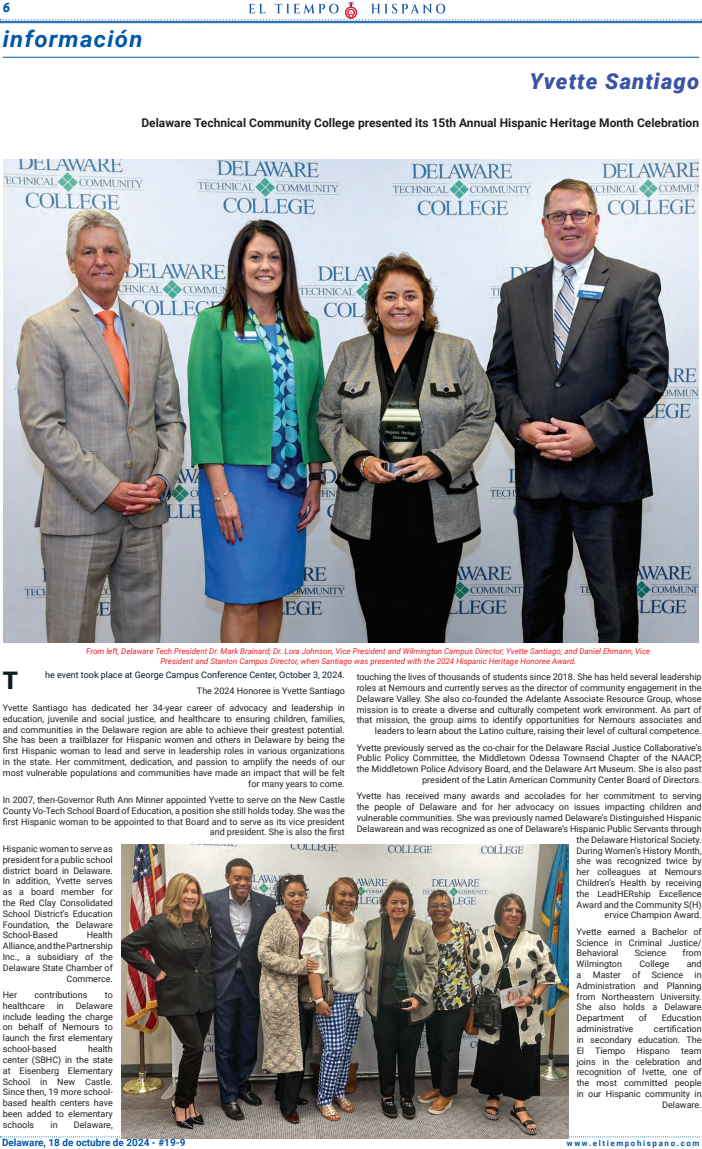
<style>
.page{position:relative;width:702px;height:1149px;background:#fff}
.page>*{position:absolute;margin:0;border:0;box-sizing:border-box;transform-origin:0 0}
.Texto_articulos_primer_parrafo_Ingles{font:900 24.2px "Roboto";color:#081a22}
.t1{font:italic 700 22.8px "Roboto";letter-spacing:.05em;color:#0157a8;scale:1.05 1}
.Titulos_Articulos_Ingles{font:italic 900 22px "Roboto";letter-spacing:.05em;color:#3a53a3}
.t2{font:italic 900 13px "Roboto";color:#0157a8}
.Intro_Ingles{font:700 12px "Roboto";color:#231f20}
.t3{font:700 10px "Roboto";color:#0157a8}
.Texto_Articulos_Ingles{font:9px/10.8px "Roboto";color:#231f20;text-align:right}
.Texto_articulos_primer_parrafo_Ingles-2{font:9px "Roboto";color:#081a22}
.Citas_Foto{font:italic 8px/9.6px "Roboto";color:#ee1d23;text-align:center}
.t4{font:700 8px "Roboto";letter-spacing:.2em;color:#0157a8}
</style>
<div class="page">
<hr style="left:0;top:21px;width:702px;height:1px;background:#0157a8">
<hr style="left:0;top:22px;width:702px;height:1px;background:#0157a8">
<svg style="left:0;top:1136px;width:702px;height:1px"></svg>
<svg style="left:0;top:2px;width:702px;height:18px"></svg>
<hr style="left:3px;top:57px;width:696px;height:1px;background:#0157a8">
<img style="left:4px;top:159px;width:694px;height:484px">
<img style="left:122px;top:844px;width:447px;height:294px">
<h3 class="t2" style="left:3px;top:-1px;width:9px">6</h3>
<h2 class="t1" style="left:3px;top:23px;width:135px">información</h2>
<p class="Titulos_Articulos_Ingles" style="left:529px;top:66px;width:171px">Yvette Santiago</p>
<p class="Intro_Ingles" style="left:142px;top:114px;width:559px">Delaware Technical Community College presented its 15th Annual Hispanic Heritage Month Celebration</p>
<p class="Citas_Foto" style="left:86px;top:646px;width:566px">From left, Delaware Tech President Dr. Mark Brainard; Dr. Lora Johnson, Vice President and Wilmington Campus Director; Yvette Santiago; and Daniel Ehmann, Vice<br>President and Stanton Campus Director, when Santiago was presented with the 2024 Hispanic Heritage Honoree Award.</p>
<p class="Texto_articulos_primer_parrafo_Ingles" style="left:3px;top:663px;width:17px">T</p>
<p class="Texto_articulos_primer_parrafo_Ingles-2" style="left:45px;top:668px;width:301px">he event took place at George Campus Conference Center, October 3, 2024.</p>
<p class="Texto_Articulos_Ingles" style="left:197px;top:685px;width:149px">The 2024 Honoree is Yvette Santiago</p>
<p class="Texto_Articulos_Ingles" style="left:3px;top:702px;width:344px">Yvette Santiago has dedicated her 34-year career of advocacy and leadership in education, juvenile and social justice, and healthcare to ensuring children, families, and communities in the Delaware region are able to achieve their greatest potential.<br>She has been a trailblazer for Hispanic women and others in Delaware by being the first Hispanic woman to lead and serve in leadership roles in various organizations in the state. Her commitment, dedication, and passion to amplify the needs of our most vulnerable populations and communities have made an impact that will be felt for many years to come.</p>
<p class="Texto_Articulos_Ingles" style="left:3px;top:794px;width:344px">In 2007, then-Governor Ruth Ann Minner appointed Yvette to serve on the New Castle County Vo-Tech School Board of Education, a position she still holds today. She was the first Hispanic woman to be appointed to that Board and to serve as its vice president and president. She is also the first</p>
<p class="Texto_Articulos_Ingles" style="left:3px;top:843px;width:112px;text-align:justify">Hispanic woman to serve as president for a public school district board in Delaware.<br>In addition, Yvette serves as a board member for the Red Clay Consolidated School District’s Education Foundation, the Delaware School-Based</p>
<p class="Texto_Articulos_Ingles" style="left:3px;top:929px;width:112px">Health<br>Alliance, and the Partnership<br>Inc., a subsidiary of the<br>Delaware State Chamber of<br>Commerce.</p>
<p class="Texto_Articulos_Ingles" style="left:3px;top:989px;width:16px">Her</p>
<p class="Texto_Articulos_Ingles" style="left:35px;top:989px;width:54px">contributions</p>
<p class="Texto_Articulos_Ingles" style="left:105px;top:989px;width:9px">to</p>
<p class="Texto_Articulos_Ingles" style="left:3px;top:999px;width:44px">healthcare</p>
<p class="Texto_Articulos_Ingles" style="left:57px;top:999px;width:9px">in</p>
<p class="Texto_Articulos_Ingles" style="left:3px;top:999px;width:112px;text-align:justify;text-indent:73px">Delaware include leading the charge on behalf of Nemours to launch the first elementary school-based</p>
<p class="Texto_Articulos_Ingles" style="left:3px;top:1043px;width:112px;text-align:justify;text-indent:85px">health center (SBHC) in the state at Eisenberg Elementary School in New Castle.<br>Since then, 19 more school&shy;based health centers have been added to elementary schools</p>
<p class="Texto_Articulos_Ingles" style="left:51px;top:1118px;width:9px">in</p>
<p class="Texto_Articulos_Ingles" style="left:74px;top:1118px;width:40px">Delaware,</p>
<p class="t3" style="left:2px;top:1135px;width:185px">Delaware, 18 de octubre de 2024 - #19-9</p>
<p class="Texto_Articulos_Ingles" style="left:357px;top:671px;width:347px">touching the lives of thousands of students since 2018. She has held several leadership roles at Nemours and currently serves as the director of community engagement in the Delaware Valley. She also co-founded the Adelante Associate Resource Group, whose mission is to create a diverse and culturally competent work environment. As part of that mission, the group aims to identify opportunities for Nemours associates and leaders to learn about the Latino culture, raising their level of cultural competence.</p>
<p class="Texto_Articulos_Ingles" style="left:357px;top:741px;width:347px">Yvette previously served as the co-chair for the Delaware Racial Justice Collaborative’s Public Policy Committee, the Middletown Odessa Townsend Chapter of the NAACP, the Middletown Police Advisory Board, and the Delaware Art Museum. She is also past president of the Latin American Community Center Board of Directors.</p>
<p class="Texto_Articulos_Ingles" style="left:357px;top:790px;width:347px">Yvette has received many awards and accolades for her commitment to serving the people of Delaware and for her advocacy on issues impacting children and vulnerable communities. She was previously named Delaware’s Distinguished Hispanic Delawarean and was recognized as one of Delaware’s Hispanic Public Servants through the Delaware Historical Society.<br>During Women’s History Month,<br>she was recognized twice by<br>her colleagues at Nemours<br>Children’s Health by receiving<br>the LeadHERship Excellence<br>Award and the Community S(H)<br>ervice Champion Award.</p>
<p class="Texto_Articulos_Ingles" style="left:577px;top:925px;width:127px;text-align:justify">Yvette earned a Bachelor of Science in Criminal Justice/ Behavioral</p>
<p class="Texto_Articulos_Ingles" style="left:635px;top:947px;width:33px">Science</p>
<p class="Texto_Articulos_Ingles" style="left:683px;top:947px;width:21px">from</p>
<p class="Texto_Articulos_Ingles" style="left:577px;top:958px;width:47px">Wilmington</p>
<p class="Texto_Articulos_Ingles" style="left:639px;top:958px;width:31px">College</p>
<p class="Texto_Articulos_Ingles" style="left:687px;top:958px;width:16px">and</p>
<p class="Texto_Articulos_Ingles" style="left:577px;top:969px;width:6px">a</p>
<p class="Texto_Articulos_Ingles" style="left:593px;top:969px;width:30px">Master</p>
<p class="Texto_Articulos_Ingles" style="left:632px;top:969px;width:10px">of</p>
<p class="Texto_Articulos_Ingles" style="left:652px;top:969px;width:33px">Science</p>
<p class="Texto_Articulos_Ingles" style="left:577px;top:969px;width:127px;text-align:justify;text-indent:118px">in Administration and Planning from Northeastern University.<br>She also holds a Delaware Department</p>
<p class="Texto_Articulos_Ingles" style="left:639px;top:1012px;width:10px">of</p>
<p class="Texto_Articulos_Ingles" style="left:662px;top:1012px;width:41px">Education</p>
<p class="Texto_Articulos_Ingles" style="left:577px;top:1023px;width:127px">certification<br>in secondary education. The<br>El Tiempo Hispano team joins in the celebration and recognition of Ivette, one of the most committed people in our Hispanic community in<br>Delaware.</p>
<p class="Texto_Articulos_Ingles" style="left:577px;top:1023px;width:58px">administrative</p>
<p class="t4" style="left:567px;top:1137px;width:134px">www.eltiempohispano.com</p>
</div>
